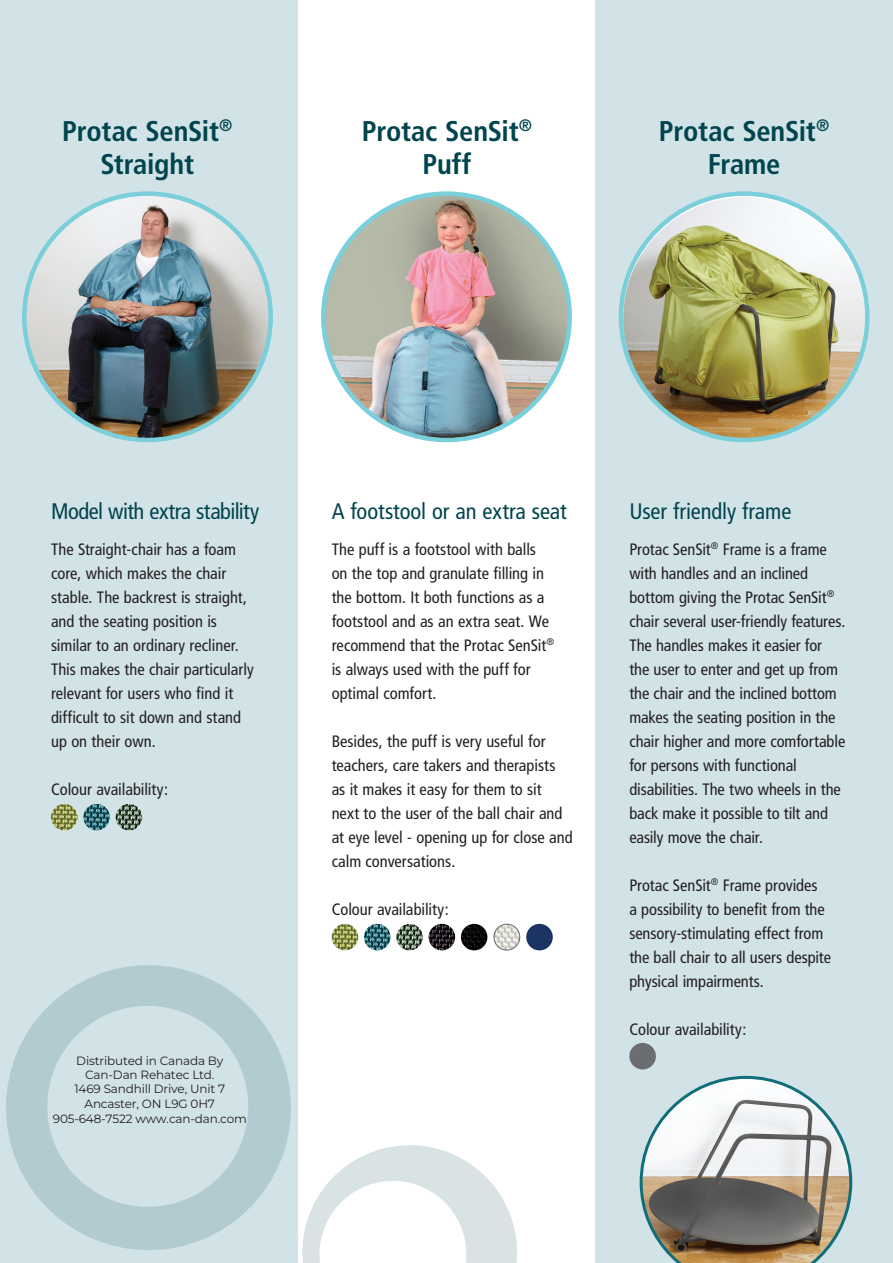
<style>
.page{position:relative;width:893px;height:1263px;background:#fff}
.page>*{position:absolute;margin:0;border:0;box-sizing:border-box;transform-origin:0 0}
.Normal{font:700 condensed 28.5px "Frutiger";letter-spacing:-.01em;color:#00444e}
.Normal-2{font:condensed 22.5px "Frutiger";letter-spacing:-.005em;color:#00444e}
.Normal-3{font:condensed 22.5px "Frutiger";letter-spacing:-.025em;color:#00444e}
.Normal-4{font:condensed 16.5px/24px "Frutiger";letter-spacing:-.005em;color:#231f20}
.t1{font:12px/14.5px "Montserrat";letter-spacing:-.015em;color:#221e1f;text-align:center}
</style>
<div class="page">
<div style="left:0;top:0;width:298px;height:1263px;background:#d2e3e7"></div>
<div style="left:595px;top:0;width:298px;height:1263px;background:#d2e3e7"></div>
<img style="left:323px;top:195px;width:247px;height:246px;border-radius:123px">
<img style="left:24px;top:195px;width:246px;height:246px;border-radius:121px">
<svg style="left:640px;top:1076px;width:212px;height:187px"></svg>
<img style="left:623px;top:197px;width:242px;height:242px;border-radius:121px">
<img style="left:51px;top:804px;width:27px;height:26px;border-radius:13px">
<img style="left:83px;top:804px;width:27px;height:26px;border-radius:13px">
<img style="left:116px;top:804px;width:26px;height:26px;border-radius:13px">
<img style="left:332px;top:924px;width:26px;height:26px;border-radius:13px">
<img style="left:461px;top:924px;width:26px;height:26px;border-radius:13px">
<img style="left:364px;top:924px;width:27px;height:26px;border-radius:13px">
<img style="left:494px;top:924px;width:26px;height:26px;border-radius:13px">
<div style="left:494px;top:924px;width:26px;height:26px;border:1px solid #6c6d70;border-radius:50%"></div>
<img style="left:396px;top:924px;width:27px;height:26px;border-radius:13px">
<img style="left:429px;top:924px;width:26px;height:26px;border-radius:13px">
<div style="left:526px;top:924px;width:27px;height:26px;background:#1b3463;border-radius:50%"></div>
<div style="left:629px;top:1043px;width:27px;height:26px;background:#6c6d70;border-radius:50%"></div>
<svg style="left:6px;top:965px;width:285px;height:285px"></svg>
<svg style="left:287px;top:1130px;width:230px;height:133px"></svg>
<p class="Normal" style="left:62px;top:114px;width:172px">Protac SenSit<sup>®</sup></p>
<p class="Normal" style="left:100px;top:147px;width:95px">Straight</p>
<p class="Normal" style="left:362px;top:114px;width:172px">Protac SenSit<sup>®</sup></p>
<p class="Normal" style="left:422px;top:147px;width:50px">Puff</p>
<p class="Normal" style="left:659px;top:114px;width:172px">Protac SenSit<sup>®</sup></p>
<p class="Normal" style="left:708px;top:147px;width:74px">Frame</p>
<p class="Normal-3" style="left:51px;top:498px;width:210px">Model with extra stability</p>
<p class="Normal-4" style="left:51px;top:537px;width:187px">The Straight-chair has a foam</p>
<p class="Normal-4" style="left:51px;top:561px;width:177px">core, which makes the chair</p>
<p class="Normal-4" style="left:51px;top:585px;width:198px">stable. The backrest is straight,</p>
<p class="Normal-4" style="left:51px;top:609px;width:168px">and the seating position is</p>
<p class="Normal-4" style="left:51px;top:633px;width:189px">similar to an ordinary recliner.</p>
<p class="Normal-4" style="left:51px;top:657px;width:204px">This makes the chair particularly</p>
<p class="Normal-4" style="left:51px;top:681px;width:192px">relevant for users who find it difficult to sit down and stand</p>
<p class="Normal-4" style="left:51px;top:729px;width:106px">up on their own.</p>
<p class="Normal-4" style="left:51px;top:777px;width:118px">Colour availability:</p>
<p class="t1" style="left:53px;top:1053px;width:195px">Distributed in Canada By<br>Can-Dan Rehatec Ltd.<br>1469 Sandhill Drive, Unit 7<br>Ancaster, ON L9G 0H7<br>905-648-7522 www.can-dan.com</p>
<p class="Normal-2" style="left:332px;top:498px;width:237px">A footstool or an extra seat</p>
<p class="Normal-4" style="left:332px;top:537px;width:224px">The puff is a footstool with balls on the top and granulate filling in the bottom. It both functions as a footstool and as an extra seat. We recommend that the Protac SenSit<sup>®</sup></p>
<p class="Normal-4" style="left:332px;top:657px;width:201px">is always used with the puff for optimal comfort.</p>
<p class="Normal-4" style="left:332px;top:729px;width:243px">Besides, the puff is very useful for teachers, care takers and therapists as it makes it easy for them to sit next to the user of the ball chair and at eye level - opening up for close and calm conversations.</p>
<p class="Normal-4" style="left:332px;top:897px;width:118px">Colour availability:</p>
<p class="Normal-2" style="left:629px;top:498px;width:163px">User friendly frame</p>
<p class="Normal-4" style="left:629px;top:537px;width:218px">Protac SenSit<sup>®</sup> Frame is a frame with handles and an inclined bottom giving the Protac SenSit<sup>® </sup>chair several user-friendly features.<br>The handles makes it easier for the user to enter and get up from the chair and the inclined bottom makes the seating position in the chair higher and more comfortable for persons with functional disabilities. The two wheels in the back make it possible to tilt and easily move the chair.</p>
<p class="Normal-4" style="left:629px;top:873px;width:203px">Protac SenSit<sup>®</sup> Frame provides<br>a possibility to benefit from the sensory-stimulating effect from the ball chair to all users despite physical impairments.</p>
<p class="Normal-4" style="left:629px;top:1017px;width:118px">Colour availability:</p>
</div>
